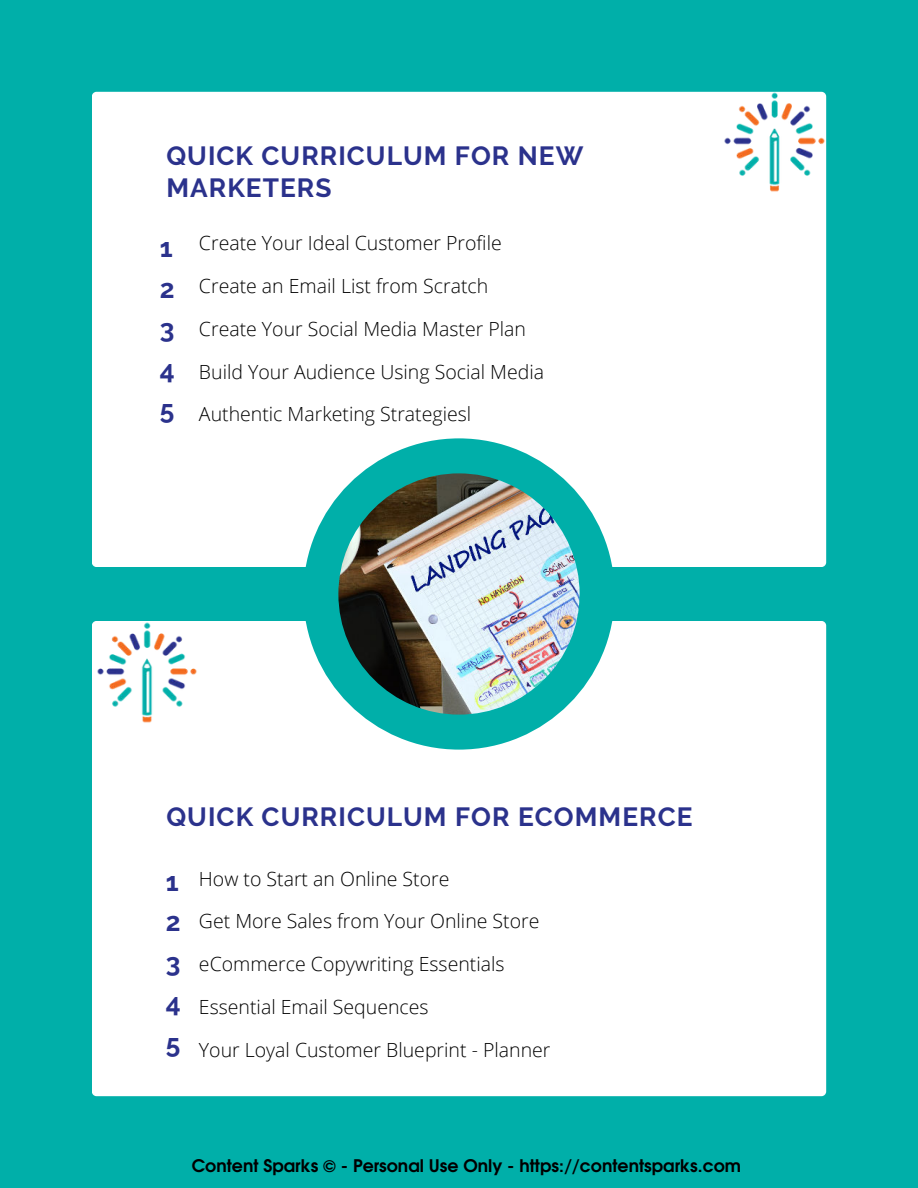
<style>
.page{position:relative;width:918px;height:1188px;background:#00afa9}
.page>*{position:absolute;margin:0;border:0;box-sizing:border-box;transform-origin:0 0}
.t1{font:700 26.25px/40.7px "Raleway";letter-spacing:.04em;color:#2b328c;text-align:justify}
.t2{font:300 19.5px/42.8px "Open Sans";color:#000}
.t3{font:700 17.25px "Te X Gyre Adventor";color:#000}
</style>
<div class="page">
<div style="left:92px;top:92px;width:734px;height:475px;background:#fff;border-radius:5px"></div>
<div style="left:92px;top:621px;width:734px;height:475px;background:#fff;border-radius:5px"></div>
<div style="left:303px;top:438px;width:312px;height:312px;background:#00afa9;border-radius:50%"></div>
<img style="left:338px;top:473px;width:242px;height:242px;border-radius:50%">
<img style="left:723px;top:91px;width:103px;height:101px">
<img style="left:95px;top:621px;width:102px;height:102px">
<h1 class="t1" style="left:166px;top:141px;width:418px;line-height:31.5px">QUICK CURRICULUM FOR NEW<br>MARKETERS</h1>
<h1 class="t1" style="left:160px;top:228px;width:16px">1<br>2<br>3<br>4<br>5</h1>
<p class="t2" style="left:199px;top:221px;width:347px">Create Your Ideal Customer Profile Create an Email List from Scratch Create Your Social Media Master Plan Build Your Audience Using Social Media Authentic Marketing Strategiesl</p>
<h1 class="t1" style="left:166px;top:797px;width:528px">QUICK CURRICULUM FOR ECOMMERCE</h1>
<h1 class="t1" style="left:166px;top:861px;width:16px">1<br>2<br>3<br>4<br>5</h1>
<p class="t2" style="left:199px;top:857px;width:353px">How to Start an Online Store<br>Get More Sales from Your Online Store eCommerce Copywriting Essentials Essential Email Sequences<br>Your Loyal Customer Blueprint - Planner</p>
<p class="t3" style="left:192px;top:1151px;width:551px">Content Sparks © - Personal Use Only - https://contentsparks.com</p>
</div>
